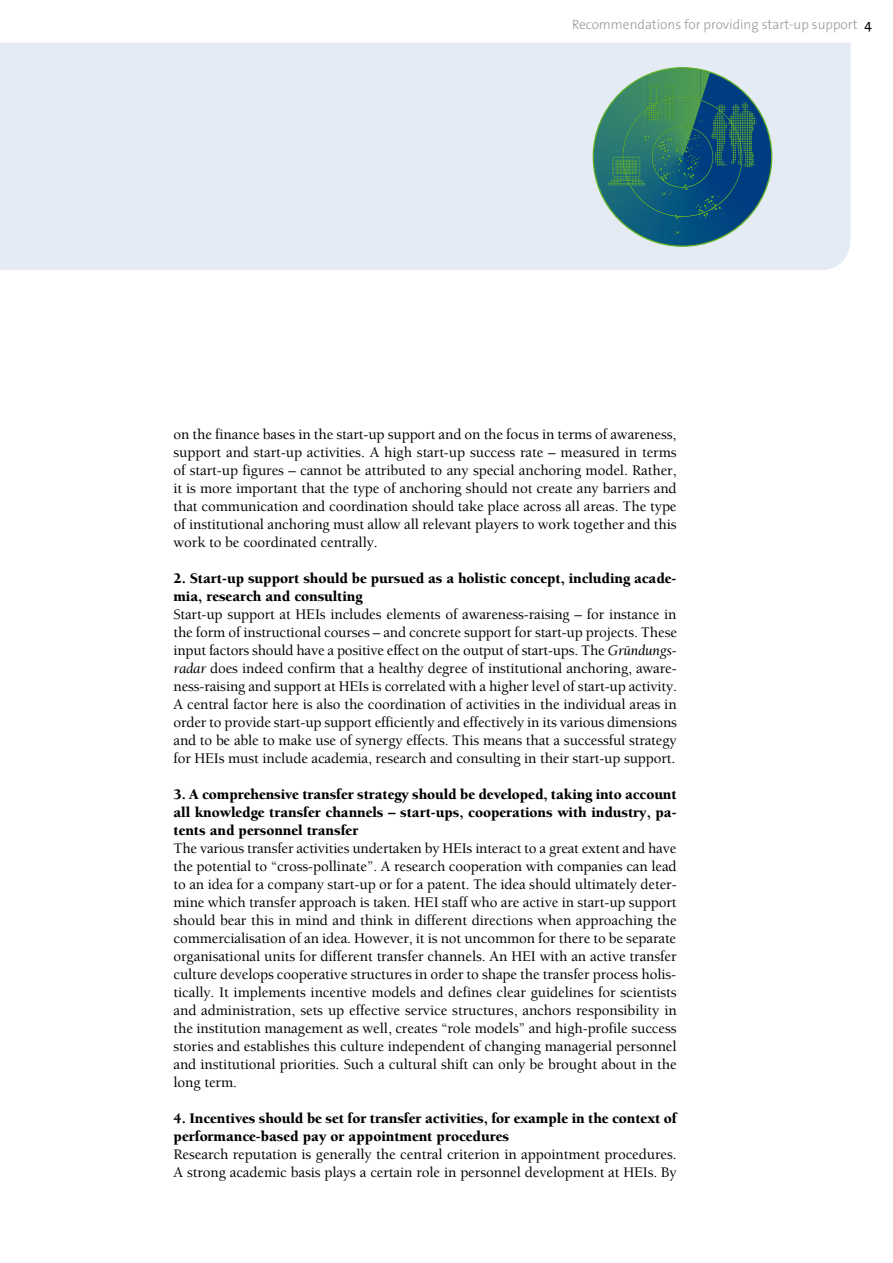
<style>
.page{position:relative;width:893px;height:1263px;background:#fff}
.page>*{position:absolute;margin:0;border:0;box-sizing:border-box;transform-origin:0 0}
.t1{font:500 15px/18px "Berkeley Std";letter-spacing:-.005em;color:#000;text-align:justify}
.t2{font:900 15px/18px "Berkeley Std";letter-spacing:-.005em;color:#000}
.t3{font:300 13.5px "The Sans Os F";color:#969a97}
.s1{font-weight:400;color:#000}
.s2{font-weight:400;font-style:italic}
</style>
<div class="page">
<div style="left:0;top:43px;width:850px;height:227px;background:#e4ebf5"></div>
<img style="left:591px;top:114px;width:2px;height:86px">
<svg style="left:593px;top:67px;width:179px;height:180px;background:#48838b"></svg>
<p class="t3" style="left:572px;top:16px;width:301px">Recommendations for providing start-up support <span class="s1">4</span></p>
<p class="t1" style="left:173px;top:425px;width:505px">on the finance bases in the start-up support and on the focus in terms of awareness, support and start-up activities. A high start-up success rate – measured in terms of start-up figures – cannot be attributed to any special anchoring model. Rather, it is more important that the type of anchoring should not create any barriers and that communication and coordination should take place across all areas. The type of institutional anchoring must allow all relevant players to work together and this work to be coordinated centrally.</p>
<p class="t2" style="left:173px;top:569px;width:505px">2. Start-up support should be pursued as a holistic concept, including acade&shy;mia, research and consulting</p>
<p class="t1" style="left:173px;top:605px;width:505px">Start-up support at HEIs includes elements of awareness-raising – for instance in the form of instructional courses – and concrete support for start-up projects. These input factors should have a positive effect on the output of start-ups. The <span class="s2">Gründungs&shy;radar</span> does indeed confirm that a healthy degree of institutional anchoring, aware&shy;ness-raising and support at HEIs is correlated with a higher level of start-up activity.<br>A central factor here is also the coordination of activities in the individual areas in order to provide start-up support efficiently and effectively in its various dimensions and to be able to make use of synergy effects. This means that a successful strategy for HEIs must include academia, research and consulting in their start-up support.</p>
<p class="t2" style="left:173px;top:785px;width:505px;text-align:justify">3. A comprehensive transfer strategy should be developed, taking into account all knowledge transfer channels – start-ups, cooperations with industry, pa&shy;tents and personnel transfer</p>
<p class="t1" style="left:173px;top:839px;width:505px">The various transfer activities undertaken by HEIs interact to a great extent and have the potential to “cross-pollinate”. A research cooperation with companies can lead to an idea for a company start-up or for a patent. The idea should ultimately deter&shy;mine which transfer approach is taken. HEI staff who are active in start-up support should bear this in mind and think in different directions when approaching the commercialisation of an idea. However, it is not uncommon for there to be separate organisational units for different transfer channels. An HEI with an active transfer culture develops cooperative structures in order to shape the transfer process holis&shy;tically. It implements incentive models and defines clear guidelines for scientists and administration, sets up effective service structures, anchors responsibility in the institution management as well, creates “role models” and high-profile success stories and establishes this culture independent of changing managerial personnel and institutional priorities. Such a cultural shift can only be brought about in the long term.</p>
<p class="t2" style="left:173px;top:1109px;width:505px">4. Incentives should be set for transfer activities, for example in the context of performance-based pay or appointment procedures</p>
<p class="t1" style="left:173px;top:1145px;width:505px">Research reputation is generally the central criterion in appointment procedures.<br>A strong academic basis plays a certain role in personnel development at HEIs. By</p>
</div>
